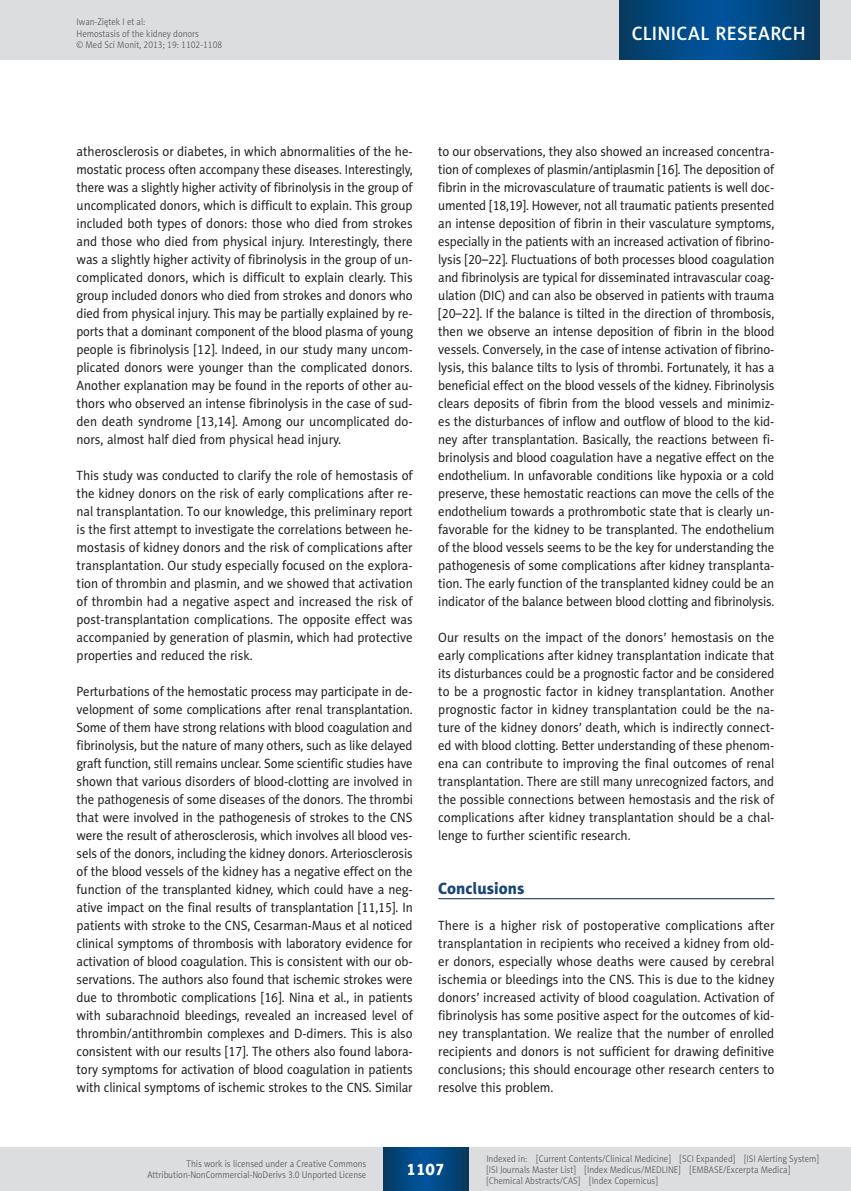
<style>
.page{position:relative;width:851px;height:1191px;background:#fff}
.page>*{position:absolute;margin:0;border:0;box-sizing:border-box;transform-origin:0 0}
.t1{font:19.5px "Naomi Sans EFN Medium";letter-spacing:.015em;color:#fff}
.MSM_Headline_1{font:16.5px "Naomi Sans EFN Heavy";color:#1a4574}
.t2{font:16.5px "Naomi Sans EFN Heavy";color:#fff}
.MSM_Body{font:13.5px/18px "Naomi Sans EFN";color:#231f20;text-align:justify;scale:.95 1}
.MSM_Body-2{font:13.5px/18px "Naomi Sans EFN";color:#231f20;text-align:justify;scale:.96 1}
.t3{font:9.75px/11.2px "Naomi Sans EFN Light";color:#57585a;scale:.9 1}
</style>
<div class="page">
<hr style="left:438px;top:898px;width:336px;height:1px;background:#00295c">
<div style="left:0;top:1148px;width:850px;height:43px;background:#dcdddf"></div>
<svg style="left:383px;top:1148px;width:85px;height:42px;background:#02477e"></svg>
<div style="left:0;top:0;width:850px;height:60px;background:#dcdddf"></div>
<svg style="left:619px;top:0;width:200px;height:60px;background:#02477e"></svg>
<p class="t3" style="left:77px;top:16px;width:163px">Iwan-Ziętek I et al:<br>Hemostasis of the kidney donors<br>© Med Sci Monit, 2013; 19: 1102-1108</p>
<h1 class="t1" style="left:631px;top:22px;width:175px">CLINICAL RESEARCH</h1>
<p class="MSM_Body" style="left:77px;top:142px;width:355px">atherosclerosis or diabetes, in which abnormalities of the he&shy;mostatic process often accompany these diseases. Interestingly, there was a slightly higher activity of fibrinolysis in the group of uncomplicated donors, which is difficult to explain. This group included both types of donors: those who died from strokes and those who died from physical injury. Interestingly, there was a slightly higher activity of fibrinolysis in the group of un&shy;complicated donors, which is difficult to explain clearly. This group included donors who died from strokes and donors who died from physical injury. This may be partially explained by re&shy;ports that a dominant component of the blood plasma of young people is fibrinolysis [12]. Indeed, in our study many uncom&shy;plicated donors were younger than the complicated donors.<br>Another explanation may be found in the reports of other au&shy;thors who observed an intense fibrinolysis in the case of sud&shy;den death syndrome [13,14]. Among our uncomplicated do&shy;nors, almost half died from physical head injury.</p>
<p class="MSM_Body" style="left:77px;top:466px;width:355px">This study was conducted to clarify the role of hemostasis of the kidney donors on the risk of early complications after re&shy;nal transplantation. To our knowledge, this preliminary report is the first attempt to investigate the correlations between he&shy;mostasis of kidney donors and the risk of complications after transplantation. Our study especially focused on the explora&shy;tion of thrombin and plasmin, and we showed that activation of thrombin had a negative aspect and increased the risk of post-transplantation complications. The opposite effect was accompanied by generation of plasmin, which had protective properties and reduced the risk.</p>
<p class="MSM_Body" style="left:77px;top:682px;width:355px">Perturbations of the hemostatic process may participate in de&shy;velopment of some complications after renal transplantation.<br>Some of them have strong relations with blood coagulation and fibrinolysis, but the nature of many others, such as like delayed graft function, still remains unclear. Some scientific studies have shown that various disorders of blood-clotting are involved in the pathogenesis of some diseases of the donors. The thrombi that were involved in the pathogenesis of strokes to the CNS were the result of atherosclerosis, which involves all blood ves&shy;sels of the donors, including the kidney donors. Arteriosclerosis of the blood vessels of the kidney has a negative effect on the function of the transplanted kidney, which could have a neg&shy;ative impact on the final results of transplantation [11,15]. In patients with stroke to the CNS, Cesarman-Maus et al noticed clinical symptoms of thrombosis with laboratory evidence for activation of blood coagulation. This is consistent with our ob&shy;servations. The authors also found that ischemic strokes were due to thrombotic complications [16]. Nina et al., in patients with subarachnoid bleedings, revealed an increased level of thrombin/antithrombin complexes and D-dimers. This is also consistent with our results [17]. The others also found labora&shy;tory symptoms for activation of blood coagulation in patients with clinical symptoms of ischemic strokes to the CNS. Similar</p>
<p class="MSM_Body" style="left:438px;top:142px;width:355px">to our observations, they also showed an increased concentra&shy;tion of complexes of plasmin/antiplasmin [16]. The deposition of fibrin in the microvasculature of traumatic patients is well doc&shy;umented [18,19]. However, not all traumatic patients presented an intense deposition of fibrin in their vasculature symptoms, especially in the patients with an increased activation of fibrino&shy;lysis [20–22]. Fluctuations of both processes blood coagulation and fibrinolysis are typical for disseminated intravascular coag&shy;ulation (DIC) and can also be observed in patients with trauma [20–22]. If the balance is tilted in the direction of thrombosis, then we observe an intense deposition of fibrin in the blood vessels. Conversely, in the case of intense activation of fibrino&shy;lysis, this balance tilts to lysis of thrombi. Fortunately, it has a beneficial effect on the blood vessels of the kidney. Fibrinolysis clears deposits of fibrin from the blood vessels and minimiz&shy;es the disturbances of inflow and outflow of blood to the kid&shy;ney after transplantation. Basically, the reactions between fi&shy;brinolysis and blood coagulation have a negative effect on the endothelium. In unfavorable conditions like hypoxia or a cold preserve, these hemostatic reactions can move the cells of the endothelium towards a prothrombotic state that is clearly un&shy;favorable for the kidney to be transplanted. The endothelium of the blood vessels seems to be the key for understanding the pathogenesis of some complications after kidney transplanta&shy;tion. The early function of the transplanted kidney could be an indicator of the balance between blood clotting and fibrinolysis.</p>
<p class="MSM_Body" style="left:438px;top:628px;width:355px">Our results on the impact of the donors’ hemostasis on the early complications after kidney transplantation indicate that its disturbances could be a prognostic factor and be considered to be a prognostic factor in kidney transplantation. Another prognostic factor in kidney transplantation could be the na&shy;ture of the kidney donors’ death, which is indirectly connect&shy;ed with blood clotting. Better understanding of these phenom&shy;ena can contribute to improving the final outcomes of renal transplantation. There are still many unrecognized factors, and the possible connections between hemostasis and the risk of complications after kidney transplantation should be a chal&shy;lenge to further scientific research.</p>
<p class="MSM_Headline_1" style="left:438px;top:878px;width:88px">Conclusions</p>
<p class="MSM_Body-2" style="left:438px;top:916px;width:351px">There is a higher risk of postoperative complications after transplantation in recipients who received a kidney from old&shy;er donors, especially whose deaths were caused by cerebral ischemia or bleedings into the CNS. This is due to the kidney donors’ increased activity of blood coagulation. Activation of fibrinolysis has some positive aspect for the outcomes of kid&shy;ney transplantation. We realize that the number of enrolled recipients and donors is not sufficient for drawing definitive conclusions; this should encourage other research centers to resolve this problem.</p>
<p class="t3" style="left:147px;top:1158px;width:245px;text-align:right">This work is licensed under a Creative Commons<br>Attribution-NonCommercial-NoDerivs 3.0 Unported License</p>
<p class="t2" style="left:406px;top:1159px;width:40px">1107</p>
<p class="t3" style="left:486px;top:1152px;width:371px">Indexed in: [Current Contents/Clinical Medicine] [SCI Expanded] [ISI Alerting System] [ISI Journals Master List] [Index Medicus/MEDLINE] [EMBASE/Excerpta Medica] [Chemical Abstracts/CAS] [Index Copernicus]</p>
</div>
